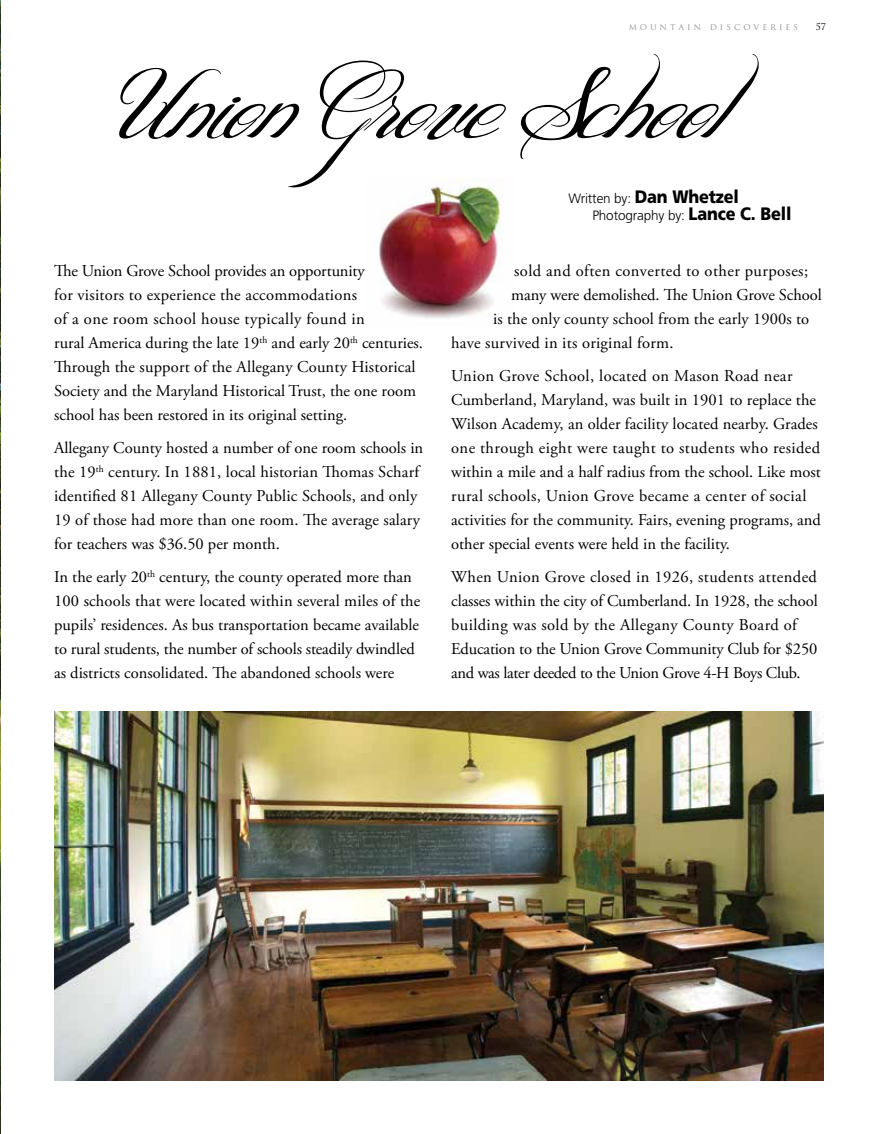
<style>
.page{position:relative;width:878px;height:1134px;background:#fff}
.page>*{position:absolute;margin:0;border:0;box-sizing:border-box;transform-origin:0 0}
.t1{font:16.5px/24px "Adobe Garamond Pro";color:#000}
.t2{font:16.5px "Adobe Garamond Pro";letter-spacing:.025em;color:#000}
.t3{font:300 13.5px/16.5px "Frutiger";letter-spacing:-.01em;color:#000}
.t4{font:9px "Trajan Pro";color:#939598}
.t5{font:9px "Trajan Pro";color:#000}
.s1{font-weight:900;font-size:18px}
</style>
<div class="page">
<img style="left:379px;top:187px;width:124px;height:131px">
<img style="left:0;top:0;width:1px;height:1134px">
<svg style="left:119px;top:54px;width:640px;height:133px"></svg>
<img style="left:54px;top:712px;width:769px;height:368px">
<p class="t4" style="left:628px;top:21px;width:171px">M O U N T A I N D I S C O V E R I E S</p>
<p class="t5" style="left:815px;top:21px;width:12px">57</p>
<p class="t1" style="left:54px;top:260px;width:370px">The Union Grove School provides an opportunity<br>for visitors to experience the accommodations<br>of a one room school house typically found in<br>rural America during the late 19<sup>th</sup> and early 20<sup>th</sup> centuries.<br>Through the support of the Allegany County Historical Society and the Maryland Historical Trust, the one room school has been restored in its original setting.</p>
<p class="t1" style="left:54px;top:437px;width:370px">Allegany County hosted a number of one room schools in the 19<sup>th</sup> century. In 1881, local historian Thomas Scharf identified 81 Allegany County Public Schools, and only 19 of those had more than one room. The average salary for teachers was $36.50 per month.</p>
<p class="t1" style="left:54px;top:566px;width:368px">In the early 20<sup>th</sup> century, the county operated more than 100 schools that were located within several miles of the pupils’ residences. As bus transportation became available to rural students, the number of schools steadily dwindled as districts consolidated. The abandoned schools were</p>
<p class="t3" style="left:592px;top:190px;width:201px;text-indent:-24px">Written by: <span class="s1">Dan Whetzel<br></span>Photography by: <span class="s1">Lance C. Bell</span></p>
<p class="t2" style="left:514px;top:261px;width:295px">sold and often converted to other purposes;</p>
<p class="t1" style="left:511px;top:283px;width:312px">many were demolished. The Union Grove School</p>
<p class="t1" style="left:493px;top:307px;width:317px">is the only county school from the early 1900s to</p>
<p class="t1" style="left:451px;top:331px;width:224px">have survived in its original form.</p>
<p class="t1" style="left:451px;top:364px;width:371px">Union Grove School, located on Mason Road near Cumberland, Maryland, was built in 1901 to replace the Wilson Academy, an older facility located nearby. Grades one through eight were taught to students who resided within a mile and a half radius from the school. Like most rural schools, Union Grove became a center of social activities for the community. Fairs, evening programs, and other special events were held in the facility.</p>
<p class="t1" style="left:451px;top:566px;width:368px">When Union Grove closed in 1926, students attended classes within the city of Cumberland. In 1928, the school building was sold by the Allegany County Board of Education to the Union Grove Community Club for $250 and was later deeded to the Union Grove 4-H Boys Club.</p>
</div>
